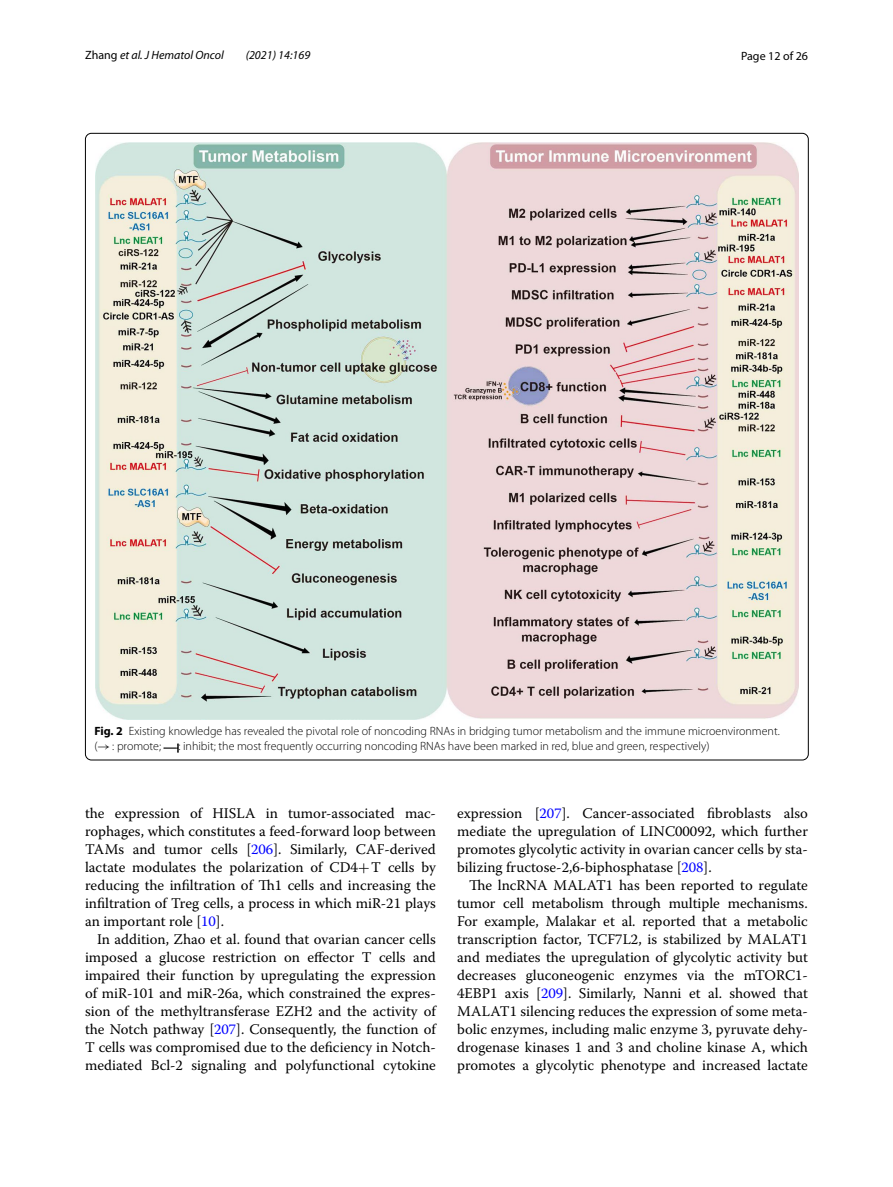
<style>
.page{position:relative;width:893px;height:1187px;background:#fff}
.page>*{position:absolute;margin:0;border:0;box-sizing:border-box;transform-origin:0 0}
.t1{font:14.7px/18px "Warnock Pro";color:#000;text-align:justify}
.t2{font:300 12px/15px "Myriad Pro";color:#000}
.t3{font:italic 12px "Myriad Pro";color:#000}
.t4{font:12px "Myriad Pro";color:#000}
.s1{font-style:normal}
.s2{font-weight:700}
.s3{font-family:"MTSY";font-weight:400}
.s4{color:#00f}
.s5{font-family:"MTSY"}
</style>
<div class="page">
<img style="left:95px;top:142px;width:703px;height:577px">
<img style="left:164px;top:743px;width:14px;height:9px">
<p class="t3" style="left:85px;top:48px;width:140px"><span class="s1">Zhang</span> et al. J Hematol Oncol</p>
<p class="t3" style="left:246px;top:48px;width:66px">(2021) 14:169</p>
<p class="t4" style="left:741px;top:48px;width:68px">Page 12 of 26</p>
<p class="t2" style="left:94px;top:723px;width:687px"><span class="s2">Fig. 2</span> Existing knowledge has revealed the pivotal role of noncoding RNAs in bridging tumor metabolism and the immune microenvironment. (<span class="s3">→</span>: promote;</p>
<p class="t2" style="left:178px;top:738px;width:533px">: inhibit; the most frequently occurring noncoding RNAs have been marked in red, blue and green, respectively)</p>
<p class="t1" style="left:85px;top:804px;width:352px">the expression of HISLA in tumor-associated mac&shy;rophages, which constitutes a feed-forward loop between TAMs and tumor cells [<span class="s4">206</span>]. Similarly, CAF-derived lactate modulates the polarization of CD4<span class="s5">+</span>T cells by reducing the infiltration of Th1 cells and increasing the infiltration of Treg cells, a process in which miR-21 plays an important role [<span class="s4">10</span>].</p>
<p class="t1" style="left:85px;top:930px;width:352px;text-indent:12px">In addition, Zhao et al. found that ovarian cancer cells imposed a glucose restriction on effector T cells and impaired their function by upregulating the expression of miR-101 and miR-26a, which constrained the expres&shy;sion of the methyltransferase EZH2 and the activity of the Notch pathway [<span class="s4">207</span>]. Consequently, the function of T cells was compromised due to the deficiency in Notch&shy;mediated Bcl-2 signaling and polyfunctional cytokine</p>
<p class="t1" style="left:457px;top:804px;width:352px">expression [<span class="s4">207</span>]. Cancer-associated fibroblasts also mediate the upregulation of LINC00092, which further promotes glycolytic activity in ovarian cancer cells by sta&shy;bilizing fructose-2,6-biphosphatase [<span class="s4">208</span>].</p>
<p class="t1" style="left:457px;top:876px;width:352px;text-indent:12px">The lncRNA MALAT1 has been reported to regulate tumor cell metabolism through multiple mechanisms.<br>For example, Malakar et al. reported that a metabolic transcription factor, TCF7L2, is stabilized by MALAT1 and mediates the upregulation of glycolytic activity but decreases gluconeogenic enzymes via the mTORC1- 4EBP1 axis [<span class="s4">209</span>]. Similarly, Nanni et al. showed that MALAT1 silencing reduces the expression of some meta&shy;bolic enzymes, including malic enzyme 3, pyruvate dehy&shy;drogenase kinases 1 and 3 and choline kinase A, which promotes a glycolytic phenotype and increased lactate</p>
</div>
